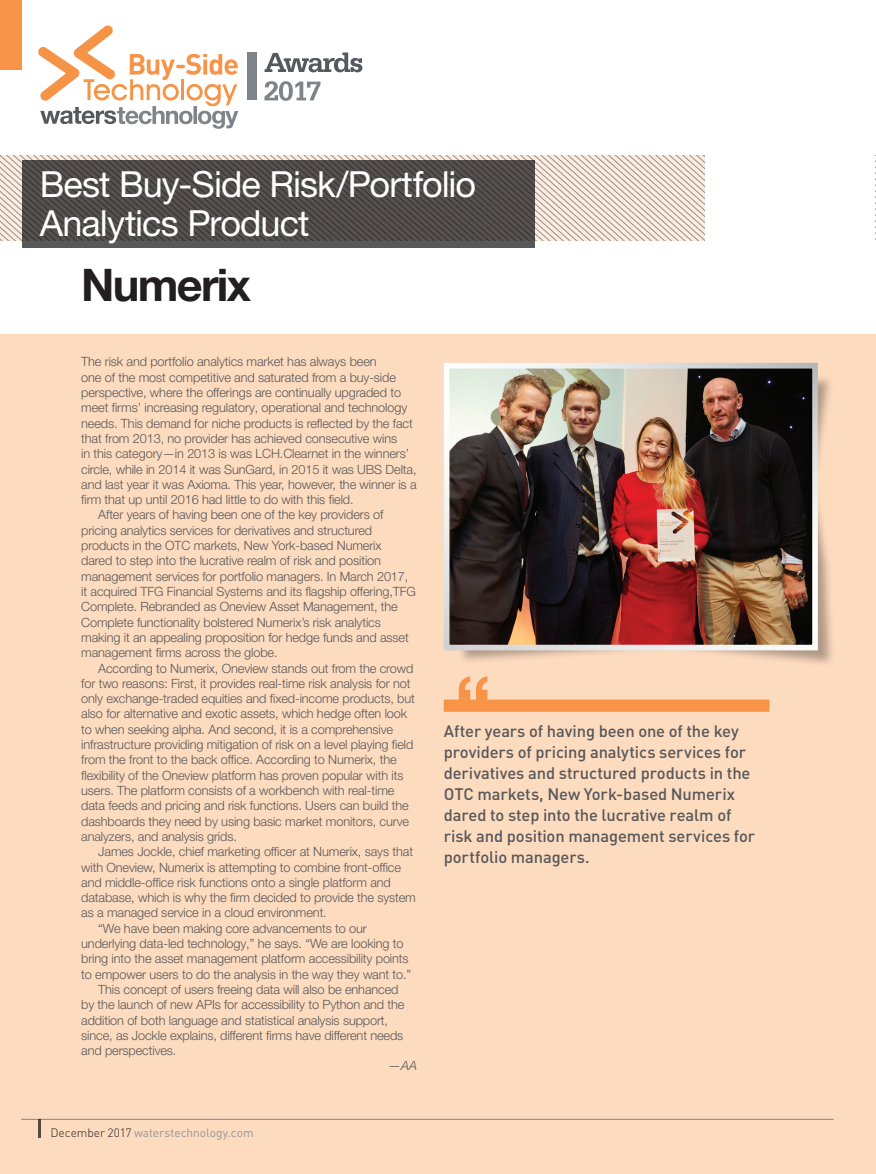
<style>
.page{position:relative;width:876px;height:1174px;background:#fff}
.page>*{position:absolute;margin:0;border:0;box-sizing:border-box;transform-origin:0 0}
.BST_Awards_Award_hea{font:700 45px "Helvetica Neue LT Pro";letter-spacing:-.04em;color:#231f20}
.BST_Awards_Award_hea-2{font:36px "Helvetica Neue LT Pro";letter-spacing:-.025em;color:#fff}
._5__Pull_quote{font:500 16.5px/21px "DINOT";letter-spacing:-.01em;color:#57585a}
._2__NEWS_in_brief_bo{font:300 12.75px/15.3px "Helvetica Neue LT Pro";letter-spacing:-.01em;color:#57585a}
._2__NEWS_in_brief_bo-2{font:italic 300 12.75px "Helvetica Neue LT Pro";color:#57585a}
.t1{font:12px "DINOT";letter-spacing:-.005em;color:#939598}
.s1{font-weight:300;color:#231f20}
</style>
<div class="page">
<div style="left:0;top:0;width:21px;height:70px;background:#f79447"></div>
<svg style="left:265px;top:52px;width:97px;height:20px"></svg>
<div style="left:247px;top:53px;width:9px;height:47px;background:#7e8489"></div>
<svg style="left:38px;top:26px;width:200px;height:103px"></svg>
<svg style="left:264px;top:81px;width:56px;height:20px"></svg>
<div style="left:0;top:335px;width:876px;height:839px;background:#fddbbf"></div>
<div style="left:457px;top:373px;width:378px;height:295px;background:#231f20;opacity:.35"></div>
<img style="left:451px;top:370px;width:360px;height:273px">
<div style="left:444px;top:363px;width:374px;height:287px;border:6px solid #fff"></div>
<svg style="left:0;top:155px;width:705px;height:85px;background:#e4d7cc"></svg>
<svg style="left:23px;top:160px;width:512px;height:88px;background:#4e4a49"></svg>
<hr style="left:21px;top:1119px;width:812px;height:1px;background:#939598">
<svg style="left:444px;top:676px;width:325px;height:36px"></svg>
<svg style="left:875px;top:155px;width:1px;height:85px"></svg>
<hr style="left:38px;top:1119px;width:3px;height:18px;background:#57585a">
<p class="BST_Awards_Award_hea-2" style="left:40px;top:162px;width:438px">Best Buy-Side Risk/Portfolio</p>
<p class="BST_Awards_Award_hea-2" style="left:40px;top:201px;width:271px">Analytics Product</p>
<p class="BST_Awards_Award_hea" style="left:81px;top:257px;width:171px">Numerix</p>
<p class="_2__NEWS_in_brief_bo" style="left:81px;top:354px;width:337px">The risk and portfolio analytics market has always been<br>one of the most competitive and saturated from a buy-side perspective, where the offerings are continually upgraded to meet firms’ increasing regulatory, operational and technology needs. This demand for niche products is reflected by the fact that from 2013, no provider has achieved consecutive wins<br>in this category—in 2013 is was LCH.Clearnet in the winners’ circle, while in 2014 it was SunGard, in 2015 it was UBS Delta, and last year it was Axioma. This year, however, the winner is a firm that up until 2016 had little to do with this field.</p>
<p class="_2__NEWS_in_brief_bo" style="left:81px;top:507px;width:336px;text-indent:17px">After years of having been one of the key providers of pricing analytics services for derivatives and structured products in the OTC markets, New York-based Numerix dared to step into the lucrative realm of risk and position management services for portfolio managers. In March 2017, it acquired TFG Financial Systems and its flagship offering,TFG Complete. Rebranded as Oneview Asset Management, the Complete functionality bolstered Numerix’s risk analytics making it an appealing proposition for hedge funds and asset management firms across the globe.</p>
<p class="_2__NEWS_in_brief_bo" style="left:81px;top:660px;width:335px;text-indent:17px">According to Numerix, Oneview stands out from the crowd for two reasons: First, it provides real-time risk analysis for not only exchange-traded equities and fixed-income products, but also for alternative and exotic assets, which hedge often look to when seeking alpha. And second, it is a comprehensive infrastructure providing mitigation of risk on a level playing field from the front to the back office. According to Numerix, the flexibility of the Oneview platform has proven popular with its users. The platform consists of a workbench with real-time data feeds and pricing and risk functions. Users can build the dashboards they need by using basic market monitors, curve analyzers, and analysis grids.</p>
<p class="_2__NEWS_in_brief_bo" style="left:81px;top:843px;width:336px;text-indent:17px">James Jockle, chief marketing officer at Numerix, says that with Oneview, Numerix is attempting to combine front-office and middle-office risk functions onto a single platform and database, which is why the firm decided to provide the system as a managed service in a cloud environment.</p>
<p class="_2__NEWS_in_brief_bo" style="left:81px;top:920px;width:332px;text-indent:17px">“We have been making core advancements to our underlying data-led technology,” he says. “We are looking to bring into the asset management platform accessibility points to empower users to do the analysis in the way they want to.”</p>
<p class="_2__NEWS_in_brief_bo" style="left:81px;top:981px;width:325px;text-indent:17px">This concept of users freeing data will also be enhanced by the launch of new APIs for accessibility to Python and the addition of both language and statistical analysis support, since, as Jockle explains, different firms have different needs and perspectives.</p>
<p class="_2__NEWS_in_brief_bo-2" style="left:388px;top:1058px;width:30px">—AA</p>
<p class="t1" style="left:50px;top:1125px;width:205px"><span class="s1">December 2017</span> waterstechnology.com</p>
<p class="_5__Pull_quote" style="left:444px;top:720px;width:313px">After years of having been one of the key providers of pricing analytics services for derivatives and structured products in the OTC markets, New York-based Numerix dared to step into the lucrative realm of risk and position management services for portfolio managers.</p>
</div>
